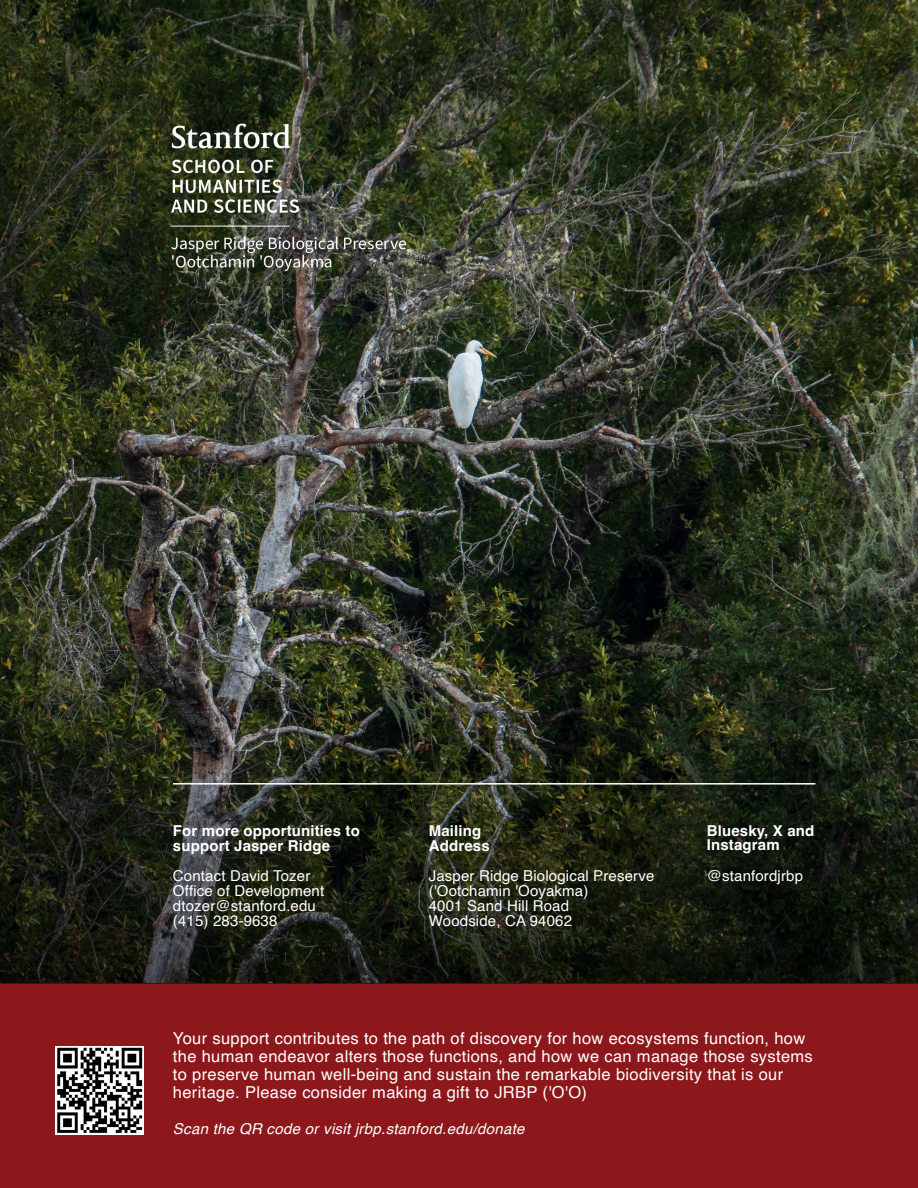
<style>
.page{position:relative;width:918px;height:1188px;background:#fff}
.page>*{position:absolute;margin:0;border:0;box-sizing:border-box;transform-origin:0 0}
.t1{font:16.5px/18px "Helvetica";letter-spacing:.02em;color:#fff}
.t2{font:15px/15px "Helvetica";letter-spacing:.01em;color:#fff}
.t3{font:700 15px/15px "Helvetica";letter-spacing:.01em;color:#fff}
.t4{font:italic 15px "Helvetica";letter-spacing:.02em;color:#fff}
</style>
<div class="page">
<img style="left:0;top:0;width:918px;height:984px">
<div style="left:0;top:984px;width:918px;height:204px;background:#8d181b"></div>
<img style="left:55px;top:1047px;width:89px;height:88px">
<svg style="left:1px;top:678px;width:916px;height:305px;background:#1f2417"></svg>
<hr style="left:173px;top:783px;width:642px;height:2px;background:#fff">
<img style="left:157px;top:111px;width:265px;height:177px">
<p class="t3" style="left:173px;top:825px;width:188px">For more opportunities to support Jasper Ridge</p>
<p class="t2" style="left:173px;top:869px;width:139px">Contact David Tozer</p>
<p class="t2" style="left:173px;top:884px;width:153px">Office of Development</p>
<p class="t2" style="left:173px;top:899px;width:144px">dtozer@stanford.edu</p>
<p class="t2" style="left:173px;top:914px;width:106px">(415) 283-9638</p>
<p class="t3" style="left:429px;top:825px;width:54px">Mailing</p>
<p class="t3" style="left:429px;top:840px;width:62px">Address</p>
<p class="t2" style="left:429px;top:869px;width:227px">Jasper Ridge Biological Preserve ('Ootchamin 'Ooyakma)</p>
<p class="t2" style="left:429px;top:899px;width:142px">4001 Sand Hill Road</p>
<p class="t2" style="left:429px;top:914px;width:145px">Woodside, CA 94062</p>
<p class="t3" style="left:707px;top:825px;width:109px">Bluesky, X and</p>
<p class="t3" style="left:707px;top:839px;width:74px">Instagram</p>
<p class="t2" style="left:707px;top:869px;width:98px">@stanfordjrbp</p>
<p class="t1" style="left:173px;top:1030px;width:641px">Your support contributes to the path of discovery for how ecosystems function, how the human endeavor alters those functions, and how we can manage those systems to preserve human well-being and sustain the remarkable biodiversity that is our heritage. Please consider making a gift to JRBP ('O'O)</p>
<p class="t4" style="left:173px;top:1117px;width:353px">Scan the QR code or visit jrbp.stanford.edu/donate</p>
</div>
